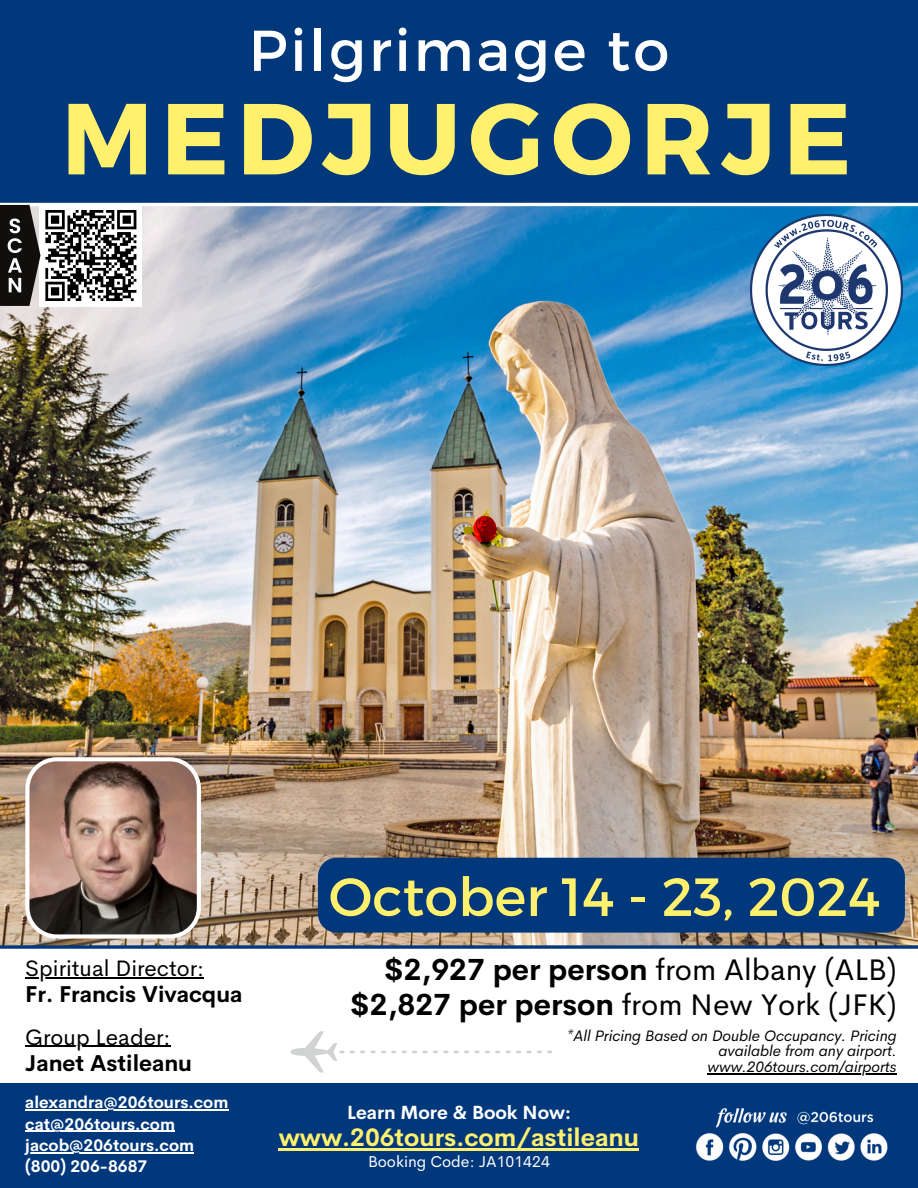
<style>
.page{position:relative;width:918px;height:1188px;background:#fff}
.page>*{position:absolute;margin:0;border:0;box-sizing:border-box;transform-origin:0 0}
.t1{font:700 100.65px "Montserrat";letter-spacing:.08em;color:#fff06d}
.t2{font:57.45px "Montserrat";letter-spacing:.05em;color:#fff}
.t3{font:53.7px "Montserrat";color:#fff06d}
.t4{font:29.85px/35.4px "Cerebri Sans";color:#000;text-align:right}
.t5{font:700 24.75px "Cerebri Sans";color:#fff06d}
.t6{font:22.5px/25.8px "Cerebri Sans";color:#000}
.t7{font:700 22.5px/25.8px "Cerebri Sans";color:#000}
.t8{font:700 18.75px "Cerebri Sans";color:#fff}
.t9{font:700 16.5px/21.3px "Cerebri Sans";color:#fff}
.t10{font:15.75px "Cerebri Sans";color:#fff}
.t11{font:italic 15.3px/15.8px "Cerebri Sans";color:#000;text-align:right}
.s1{font-weight:700}
.s2{font-weight:400}
</style>
<div class="page">
<img style="left:0;top:206px;width:918px;height:739px">
<div style="left:0;top:0;width:918px;height:204px;background:#01377b"></div>
<img style="left:750px;top:214px;width:152px;height:152px">
<div style="left:0;top:1083px;width:918px;height:105px;background:#01377b"></div>
<img style="left:695px;top:1108px;width:193px;height:53px">
<div style="left:40px;top:204px;width:102px;height:103px;background:#fff"></div>
<svg style="left:0;top:945px;width:918px;height:4px;background:#214d84"></svg>
<hr style="left:0;top:203px;width:918px;height:3px;background:#fff">
<svg style="left:290px;top:1031px;width:262px;height:42px"></svg>
<svg style="left:0;top:205px;width:137px;height:101px"></svg>
<svg style="left:25px;top:757px;width:176px;height:182px;background:#907569"></svg>
<hr style="left:707px;top:1073px;width:190px;height:1px;background:#000">
<hr style="left:279px;top:1149px;width:360px;height:2px;background:#fff06d">
<hr style="left:25px;top:1109px;width:203px;height:1px;background:#fff">
<hr style="left:25px;top:1131px;width:150px;height:1px;background:#fff">
<hr style="left:25px;top:1152px;width:169px;height:1px;background:#fff">
<div style="left:318px;top:858px;width:587px;height:75px;background:#01377b;border-radius:19px"></div>
<hr style="left:25px;top:977px;width:179px;height:1px;background:#000">
<hr style="left:25px;top:1046px;width:146px;height:1px;background:#000">
<h3 class="t2" style="left:249px;top:13px;width:422px">Pilgrimage to</h3>
<h3 class="t1" style="left:61px;top:73px;width:791px">MEDJUGORJE</h3>
<h4 class="t6" style="left:25px;top:955px;width:219px">Spiritual Director:<br><span class="s1">Fr. Francis Vivacqua</span></h4>
<h3 class="t7" style="left:25px;top:1024px;width:168px"><span class="s2">Group Leader:<br></span>Janet Astileanu</h3>
<h2 class="t9" style="left:25px;top:1092px;width:205px">alexandra@206tours.com</h2>
<p class="t9" style="left:25px;top:1113px;width:151px">cat@206tours.com</p>
<p class="t9" style="left:25px;top:1135px;width:170px">jacob@206tours.com (800) 206-8687</p>
<p class="t3" style="left:329px;top:862px;width:553px">October 14 - 23, 2024</p>
<h1 class="t4" style="left:350px;top:952px;width:548px"><span class="s1">$2,927 per person</span> from Albany (ALB) <span class="s1">$2,827 per person</span> from New York (JFK)</h1>
<p class="t11" style="left:566px;top:1027px;width:332px">*All Pricing Based on Double Occupancy. Pricing available from any airport.</p>
<p class="t11" style="left:707px;top:1059px;width:191px">www.206tours.com/airports</p>
<h3 class="t8" style="left:347px;top:1101px;width:225px">Learn More &amp; Book Now:</h3>
<h3 class="t5" style="left:279px;top:1122px;width:362px">www.206tours.com/astileanu</h3>
<h3 class="t10" style="left:368px;top:1151px;width:183px">Booking Code: JA101424</h3>
</div>
